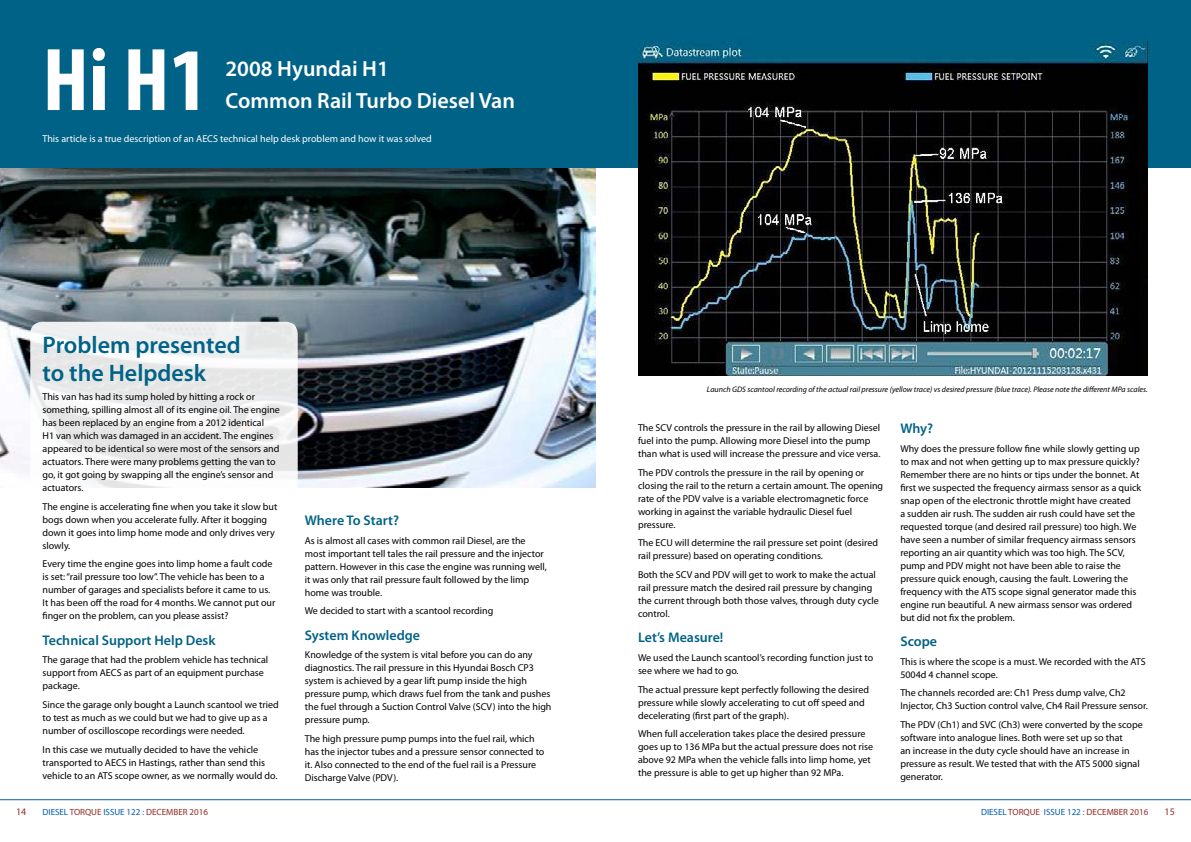
<style>
.page{position:relative;width:1191px;height:842px;background:#fff}
.page>*{position:absolute;margin:0;border:0;box-sizing:border-box;transform-origin:0 0}
.t1{font:700 condensed 90px "Myriad Pro";color:#fff}
.t2{font:600 24px/28.8px "Myriad Pro";color:#006286}
.t3{font:600 22px/32.1px "Myriad Pro";color:#fff}
.t4{font:600 14px "Myriad Pro";color:#006286}
.t5{font:10px/13px "Myriad Pro";color:#000}
.t6{font:10px "Myriad Pro";color:#fff}
.t7{font:10px "Myriad Pro";color:#942923}
.t8{font:9px "Myriad Pro";color:#942923}
.t9{font:italic 8px "Myriad Pro";color:#000}
.s1{color:#005cab}
</style>
<div class="page">
<hr style="left:0;top:799px;width:1191px;height:1px;background:#005cab">
<img style="left:0;top:167px;width:595px;height:321px">
<div style="left:0;top:0;width:1191px;height:167px;background:#006286"></div>
<img style="left:638px;top:41px;width:509px;height:334px">
<svg style="left:30px;top:322px;width:268px;height:343px"></svg>
<h1 class="t1" style="left:43px;top:24px;width:167px">Hi H1</h1>
<p class="t6" style="left:43px;top:132px;width:391px">This article is a true description of an AECS technical help desk problem and how it was solved</p>
<h3 class="t3" style="left:225px;top:52px;width:291px">2008 Hyundai H1<br>Common Rail Turbo Diesel Van</h3>
<h2 class="t2" style="left:43px;top:329px;width:200px">Problem presented to the Helpdesk</h2>
<p class="t5" style="left:43px;top:390px;width:239px">This van has had its sump holed by hitting a rock or something, spilling almost all of its engine oil. The engine has been replaced by an engine from a 2012 identical<br>H1 van which was damaged in an accident. The engines appeared to be identical so were most of the sensors and actuators. There were many problems getting the van to go, it got going by swapping all the engine’s sensor and actuators.</p>
<p class="t5" style="left:43px;top:500px;width:236px">The engine is accelerating fine when you take it slow but bogs down when you accelerate fully. After it bogging down it goes into limp home mode and only drives very slowly.</p>
<p class="t5" style="left:43px;top:557px;width:234px">Every time the engine goes into limp home a fault code is set: “rail pressure too low”. The vehicle has been to a number of garages and specialists before it came to us.<br>It has been off the road for 4 months. We cannot put our finger on the problem, can you please assist?</p>
<h3 class="t4" style="left:43px;top:631px;width:174px">Technical Support Help Desk</h3>
<p class="t5" style="left:43px;top:653px;width:227px">The garage that had the problem vehicle has technical support from AECS as part of an equipment purchase package.</p>
<p class="t5" style="left:43px;top:698px;width:238px">Since the garage only bought a Launch scantool we tried to test as much as we could but we had to give up as a number of oscilloscope recordings were needed.</p>
<p class="t5" style="left:43px;top:743px;width:236px">In this case we mutually decided to have the vehicle transported to AECS in Hastings, rather than send this vehicle to an ATS scope owner, as we normally would do.</p>
<h3 class="t4" style="left:305px;top:511px;width:96px">Where To Start?</h3>
<p class="t5" style="left:305px;top:534px;width:243px">As is almost all cases with common rail Diesel, are the most important tell tales the rail pressure and the injector pattern. However in this case the engine was running well, it was only that rail pressure fault followed by the limp home was trouble.</p>
<p class="t5" style="left:305px;top:604px;width:190px">We decided to start with a scantool recording</p>
<h3 class="t4" style="left:305px;top:626px;width:117px">System Knowledge</h3>
<p class="t5" style="left:305px;top:648px;width:248px">Knowledge of the system is vital before you can do any diagnostics. The rail pressure in this Hyundai Bosch CP3 system is achieved by a gear lift pump inside the high pressure pump, which draws fuel from the tank and pushes the fuel through a Suction Control Valve (SCV) into the high pressure pump.</p>
<p class="t5" style="left:305px;top:732px;width:241px">The high pressure pump pumps into the fuel rail, which has the injector tubes and a pressure sensor connected to it. Also connected to the end of the fuel rail is a Pressure Discharge Valve (PDV).</p>
<p class="t9" style="left:707px;top:384px;width:442px">Launch GDS scantool recording of the actual rail pressure (yellow trace) vs desired pressure (blue trace). Please note the different MPa scales.</p>
<p class="t5" style="left:638px;top:421px;width:244px">The SCV controls the pressure in the rail by allowing Diesel fuel into the pump. Allowing more Diesel into the pump than what is used will increase the pressure and vice versa.</p>
<p class="t5" style="left:638px;top:466px;width:247px">The PDV controls the pressure in the rail by opening or closing the rail to the return a certain amount. The opening rate of the PDV valve is a variable electromagnetic force working in against the variable hydraulic Diesel fuel pressure.</p>
<p class="t5" style="left:638px;top:536px;width:241px">The ECU will determine the rail pressure set point (desired rail pressure) based on operating conditions.</p>
<p class="t5" style="left:638px;top:568px;width:242px">Both the SCV and PDV will get to work to make the actual rail pressure match the desired rail pressure by changing the current through both those valves, through duty cycle control.</p>
<h3 class="t4" style="left:638px;top:629px;width:87px">Let’s Measure!</h3>
<p class="t5" style="left:638px;top:651px;width:237px">We used the Launch scantool’s recording function just to see where we had to go.</p>
<p class="t5" style="left:638px;top:683px;width:232px">The actual pressure kept perfectly following the desired pressure while slowly accelerating to cut off speed and decelerating (first part of the graph).</p>
<p class="t5" style="left:638px;top:727px;width:236px">When full acceleration takes place the desired pressure goes up to 136 MPa but the actual pressure does not rise above 92 MPa when the vehicle falls into limp home, yet the pressure is able to get up higher than 92 MPa.</p>
<h3 class="t4" style="left:900px;top:419px;width:34px">Why?</h3>
<p class="t5" style="left:900px;top:442px;width:242px">Why does the pressure follow fine while slowly getting up to max and not when getting up to max pressure quickly?<br>Remember there are no hints or tips under the bonnet. At first we suspected the frequency airmass sensor as a quick snap open of the electronic throttle might have created<br>a sudden air rush. The sudden air rush could have set the requested torque (and desired rail pressure) too high. We have seen a number of similar frequency airmass sensors reporting an air quantity which was too high. The SCV, pump and PDV might not have been able to raise the pressure quick enough, causing the fault. Lowering the frequency with the ATS scope signal generator made this engine run beautiful. A new airmass sensor was ordered but did not fix the problem.</p>
<h3 class="t4" style="left:900px;top:632px;width:38px">Scope</h3>
<p class="t5" style="left:900px;top:654px;width:247px">This is where the scope is a must. We recorded with the ATS<br>5004d 4 channel scope.</p>
<p class="t5" style="left:900px;top:686px;width:249px">The channels recorded are: Ch1 Press dump valve, Ch2<br>Injector, Ch3 Suction control valve, Ch4 Rail Pressure sensor.</p>
<p class="t5" style="left:900px;top:718px;width:244px">The PDV (Ch1) and SVC (Ch3) were converted by the scope software into analogue lines. Both were set up so that<br>an increase in the duty cycle should have an increase in pressure as result. We tested that with the ATS 5000 signal generator.</p>
<p class="t7" style="left:16px;top:806px;width:12px">14</p>
<p class="t8" style="left:43px;top:806px;width:167px"><span class="s1">DIESEL</span> TORQUE <span class="s1">ISSUE 122 :</span> DECEMBER 2016</p>
<p class="t8" style="left:981px;top:806px;width:169px"><span class="s1">DIESEL</span> TORQUE <span class="s1">ISSUE 122 :</span> DECEMBER 2016</p>
<p class="t7" style="left:1164px;top:806px;width:12px">15</p>
</div>
